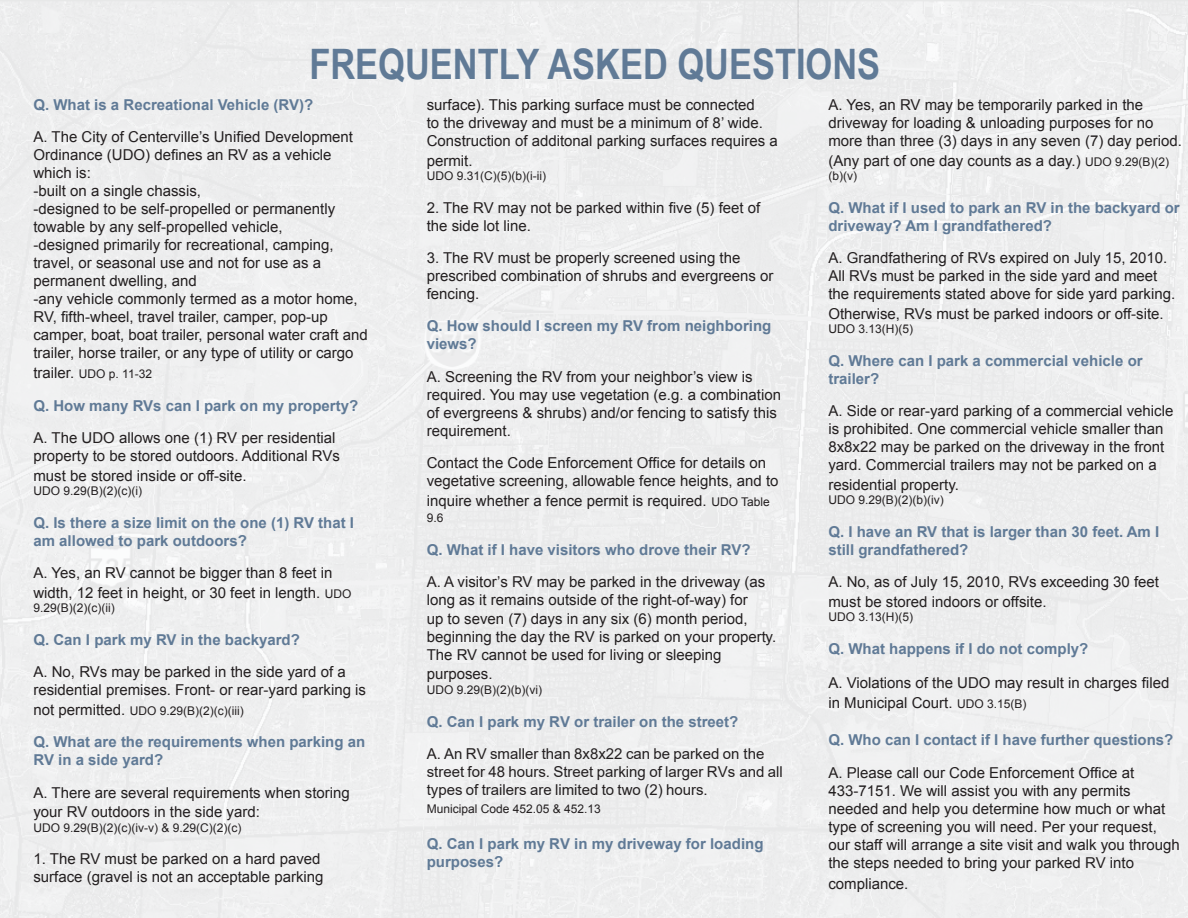
<style>
.page{position:relative;width:1188px;height:918px;background:#fff}
.page>*{position:absolute;margin:0;border:0;box-sizing:border-box;transform-origin:0 0}
.t1{font:700 42px "Arial Narrow";color:#607a96}
.t2{font:15px/18px "Arial";color:#231f20}
.t3{font:700 15px/18px "Arial";color:#607a96}
.t4{font:12px "Arial";color:#231f20}
.s1{font-size:12px}
.s2{font-weight:700;color:#607a96}
.s3{font-size:15px}
.s4{font-weight:400;color:#231f20}
</style>
<div class="page">
<hr style="left:797px;top:0;width:2px;height:54px;background:#231f20">
<p class="t1" style="left:309px;top:32px;width:572px">FREQUENTLY ASKED QUESTIONS</p>
<p class="t2" style="left:427px;top:96px;width:352px">surface). This parking surface must be connected<br>to the driveway and must be a minimum of 8’ wide.<br>Construction of additonal parking surfaces requires a</p>
<p class="t2" style="left:427px;top:152px;width:47px">permit.</p>
<p class="t4" style="left:427px;top:168px;width:121px">UDO 9.31(C)(5)(b)(i-ii)</p>
<p class="t2" style="left:427px;top:198px;width:335px">2. The RV may not be parked within five (5) feet of the side lot line.</p>
<p class="t2" style="left:427px;top:249px;width:348px">3. The RV must be properly screened using the prescribed combination of shrubs and evergreens or fencing.</p>
<p class="t3" style="left:427px;top:318px;width:346px">Q. How should I screen my RV from neighboring views?</p>
<p class="t2" style="left:427px;top:368px;width:356px">A. Screening the RV from your neighbor’s view is required. You may use vegetation (e.g. a combination of evergreens &amp; shrubs) and/or fencing to satisfy this requirement.</p>
<p class="t2" style="left:427px;top:454px;width:353px;line-height:18.9px">Contact the Code Enforcement Office for details on vegetative screening, allowable fence heights, and to inquire whether a fence permit is required. <span class="s1">UDO Table</span></p>
<p class="t4" style="left:427px;top:510px;width:18px">9.6</p>
<p class="t2" style="left:427px;top:533px;width:340px;line-height:32.4px"><span class="s2">Q. What if I have visitors who drove their RV?<br></span>A. A visitor’s RV may be parked in the driveway (as</p>
<p class="t2" style="left:427px;top:591px;width:351px">long as it remains outside of the right-of-way) for<br>up to seven (7) days in any six (6) month period, beginning the day the RV is parked on your property.<br>The RV cannot be used for living or sleeping purposes.</p>
<p class="t4" style="left:427px;top:682px;width:117px">UDO 9.29(B)(2)(b)(vi)</p>
<p class="t2" style="left:427px;top:705px;width:339px;line-height:32.4px"><span class="s2">Q. Can I park my RV or trailer on the street?<br></span>A. An RV smaller than 8x8x22 can be parked on the</p>
<p class="t2" style="left:427px;top:763px;width:358px">street for 48 hours. Street parking of larger RVs and all types of trailers are limited to two (2) hours.</p>
<p class="t4" style="left:427px;top:801px;width:176px">Municipal Code 452.05 &amp; 452.13</p>
<p class="t3" style="left:427px;top:835px;width:338px">Q. Can I park my RV in my driveway for loading purposes?</p>
<p class="t3" style="left:33px;top:96px;width:281px">Q. What is a Recreational Vehicle (RV)?</p>
<p class="t2" style="left:33px;top:128px;width:321px">A. The City of Centerville’s Unified Development<br>Ordinance (UDO) defines an RV as a vehicle which is:</p>
<p class="t2" style="left:33px;top:182px;width:169px">-built on a single chassis,</p>
<p class="t2" style="left:33px;top:200px;width:303px">-designed to be self-propelled or permanently towable by any self-propelled vehicle,</p>
<p class="t2" style="left:33px;top:236px;width:302px">-designed primarily for recreational, camping, travel, or seasonal use and not for use as a permanent dwelling, and</p>
<p class="t2" style="left:33px;top:290px;width:336px">-any vehicle commonly termed as a motor home, RV, fifth-wheel, travel trailer, camper, pop-up camper, boat, boat trailer, personal water craft and trailer, horse trailer, or any type of utility or cargo</p>
<p class="t4" style="left:33px;top:366px;width:120px"><span class="s3">trailer.</span> UDO p. 11-32</p>
<p class="t3" style="left:33px;top:397px;width:326px">Q. How many RVs can I park on my property?</p>
<p class="t2" style="left:33px;top:429px;width:308px">A. The UDO allows one (1) RV per residential property to be stored outdoors. Additional RVs</p>
<p class="t2" style="left:33px;top:467px;width:215px">must be stored inside or off-site.</p>
<p class="t4" style="left:33px;top:483px;width:110px">UDO 9.29(B)(2)(c)(i)</p>
<p class="t3" style="left:33px;top:514px;width:322px">Q. Is there a size limit on the one (1) RV that I am allowed to park outdoors?</p>
<p class="t2" style="left:33px;top:563px;width:320px;line-height:19.8px">A. Yes, an RV cannot be bigger than 8 feet in width, 12 feet in height, or 30 feet in length. <span class="s1">UDO</span></p>
<p class="t4" style="left:33px;top:600px;width:83px">9.29(B)(2)(c)(ii)</p>
<p class="t3" style="left:33px;top:631px;width:268px">Q. Can I park my RV in the backyard?</p>
<p class="t2" style="left:33px;top:663px;width:334px">A. No, RVs may be parked in the side yard of a residential premises. Front- or rear-yard parking is</p>
<p class="t4" style="left:33px;top:703px;width:212px"><span class="s3">not permitted.</span> UDO 9.29(B)(2)(c)(iii)</p>
<p class="t3" style="left:33px;top:733px;width:333px">Q. What are the requirements when parking an<br>RV in a side yard?</p>
<p class="t2" style="left:33px;top:783px;width:318px;line-height:19.8px">A. There are several requirements when storing your RV outdoors in the side yard:</p>
<p class="t4" style="left:33px;top:820px;width:209px">UDO 9.29(B)(2)(c)(iv-v) &amp; 9.29(C)(2)(c)</p>
<p class="t2" style="left:33px;top:850px;width:292px">1. The RV must be parked on a hard paved surface (gravel is not an acceptable parking</p>
<p class="t2" style="left:828px;top:96px;width:355px">A. Yes, an RV may be temporarily parked in the driveway for loading &amp; unloading purposes for no more than three (3) days in any seven (7) day period.</p>
<p class="t2" style="left:828px;top:152px;width:342px">(Any part of one day counts as a day.) <span class="s1">UDO 9.29(B)(2)</span></p>
<p class="t4" style="left:828px;top:168px;width:30px">(b)(v)</p>
<p class="t3" style="left:828px;top:199px;width:353px">Q. What if I used to park an RV in the backyard or driveway? Am I grandfathered?</p>
<p class="t2" style="left:828px;top:249px;width:348px">A. Grandfathering of RVs expired on July 15, 2010.<br>All RVs must be parked in the side yard and meet the requirements stated above for side yard parking.</p>
<p class="t2" style="left:828px;top:305px;width:337px">Otherwise, RVs must be parked indoors or off-site.</p>
<p class="t4" style="left:828px;top:321px;width:86px">UDO 3.13(H)(5)</p>
<p class="t3" style="left:828px;top:352px;width:316px">Q. Where can I park a commercial vehicle or trailer?</p>
<p class="t2" style="left:828px;top:402px;width:347px">A. Side or rear-yard parking of a commercial vehicle is prohibited. One commercial vehicle smaller than 8x8x22 may be parked on the driveway in the front yard. Commercial trailers may not be parked on a</p>
<p class="t2" style="left:828px;top:476px;width:132px">residential property.</p>
<p class="t4" style="left:828px;top:492px;width:117px">UDO 9.29(B)(2)(b)(iv)</p>
<p class="t3" style="left:828px;top:523px;width:332px">Q. I have an RV that is larger than 30 feet. Am I still grandfathered?</p>
<p class="t2" style="left:828px;top:572px;width:332px;line-height:19.8px">A. No, as of July 15, 2010, RVs exceeding 30 feet must be stored indoors or offsite.</p>
<p class="t4" style="left:828px;top:609px;width:86px">UDO 3.13(H)(5)</p>
<p class="t3" style="left:828px;top:640px;width:262px">Q. What happens if I do not comply?</p>
<p class="t2" style="left:828px;top:673px;width:343px;line-height:19.8px">A. Violations of the UDO may result in charges filed in Municipal Court. <span class="s1">UDO 3.15(B)</span></p>
<p class="t3" style="left:828px;top:724px;width:347px;line-height:32.4px">Q. Who can I contact if I have further questions?<br><span class="s4">A. Please call our Code Enforcement Office at</span></p>
<p class="t2" style="left:828px;top:782px;width:353px">433-7151. We will assist you with any permits needed and help you determine how much or what type of screening you will need. Per your request, our staff will arrange a site visit and walk you through the steps needed to bring your parked RV into</p>
<p class="t2" style="left:828px;top:875px;width:82px">compliance.</p>
</div>
